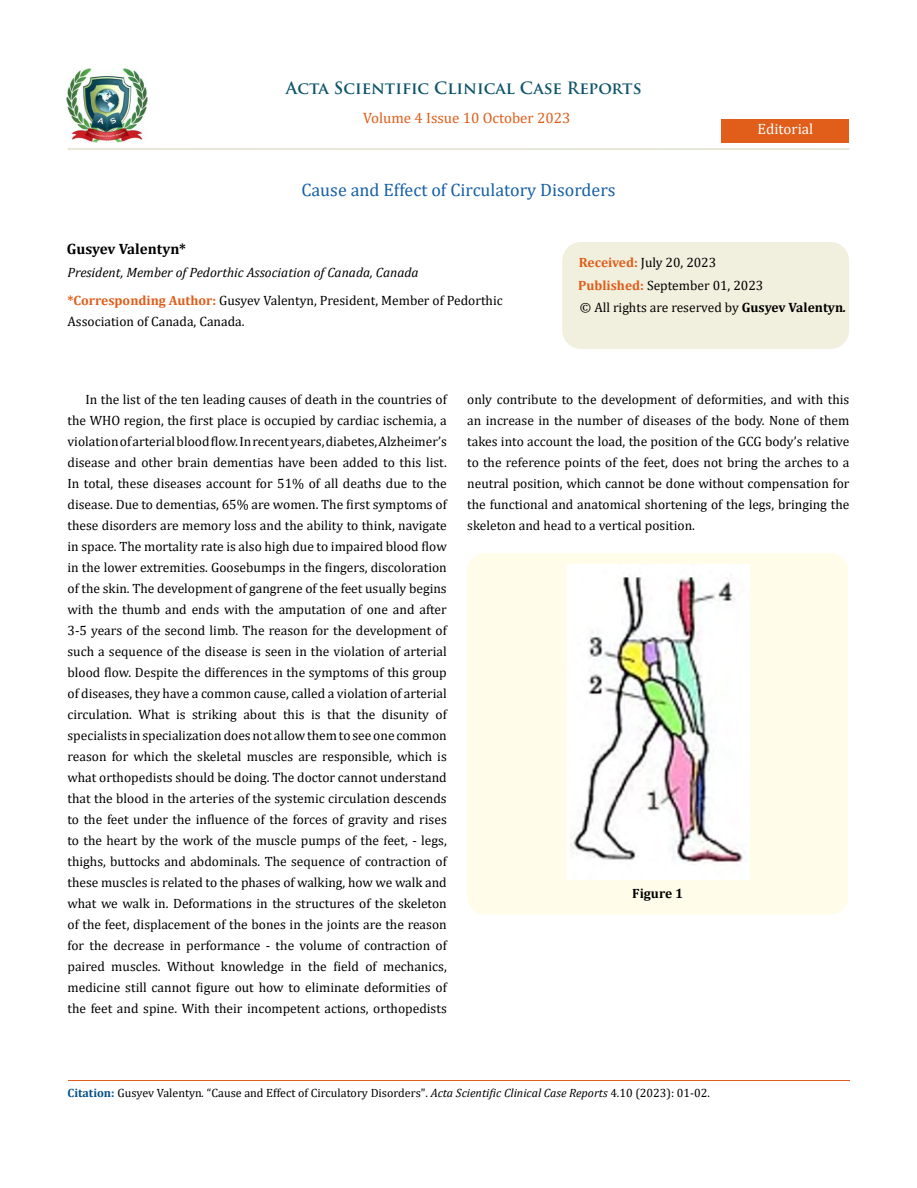
<style>
.page{position:relative;width:917px;height:1188px;background:#fff}
.page>*{position:absolute;margin:0;border:0;box-sizing:border-box;transform-origin:0 0}
.t1{font:18px "Cambria";color:#1560a6}
.t2{font:700 16.5px "Trajan Pro";color:#0e546a}
.t3{font:15px "Cambria";color:#e05d1a}
.t4{font:700 15px "Cambria";color:#000}
.t5{font:15px "Cambria";color:#fff}
.t6{font:13.5px/21px "Cambria";color:#000;text-align:justify}
.t7{font:italic 13.5px/27.6px "Cambria";color:#000}
.t8{font:700 13.5px "Cambria";color:#000}
.t9{font:12px "Cambria";color:#000}
.s1{font-weight:700;font-style:normal;color:#e05d1a}
.s2{font-style:normal}
.s3{font-weight:700;color:#e05d1a}
.s4{font-weight:700}
.s5{font-weight:700;font-style:italic}
.s6{font-weight:700;color:#035089}
.s7{font-style:italic}
</style>
<div class="page">
<img style="left:67px;top:68px;width:80px;height:74px">
<div style="left:721px;top:119px;width:128px;height:23px;background:#e05d1a"></div>
<div style="left:563px;top:243px;width:285px;height:105px;background:#f1f0de;border-radius:18px"></div>
<div style="left:562px;top:242px;width:287px;height:107px;border:2px solid #f1f0de;border-radius:18px"></div>
<div style="left:467px;top:553px;width:381px;height:362px;background:#fffde9;border-radius:18px"></div>
<img style="left:567px;top:565px;width:182px;height:314px">
<hr style="left:68px;top:1081px;width:781px;height:1px;background:#e05d1a">
<hr style="left:67px;top:148px;width:782px;height:2px;background:#e0dfcd">
<p class="t2" style="left:286px;top:77px;width:357px">Acta Scientific Clinical Case Reports</p>
<p class="t3" style="left:363px;top:109px;width:209px">Volume 4 Issue 10 October 2023</p>
<h1 class="t1" style="left:301px;top:180px;width:316px">Cause and Effect of Circulatory Disorders</h1>
<p class="t5" style="left:757px;top:120px;width:57px">Editorial</p>
<p class="t4" style="left:67px;top:239px;width:121px">Gusyev Valentyn*</p>
<p class="t7" style="left:67px;top:258px;width:437px">President, Member of Pedorthic Association of Canada, Canada <span class="s1">*Corresponding Author:</span> <span class="s2">Gusyev Valentyn, President, Member of Pedorthic</span></p>
<p class="t6" style="left:67px;top:310px;width:178px">Association of Canada, Canada.</p>
<p class="t6" style="left:578px;top:251px;width:187px;line-height:23px"><span class="s3">Received:</span> July 20, 2023<br><span class="s3">Published:</span> September 01, 2023</p>
<p class="t6" style="left:580px;top:297px;width:268px">© All rights are reserved by <span class="s4">Gusyev Valentyn</span><span class="s5">.</span></p>
<p class="t6" style="left:67px;top:389px;width:381px;text-indent:18px">In the list of the ten leading causes of death in the countries of the WHO region, the first place is occupied by cardiac ischemia, a violation of arterial blood flow. In recent years, diabetes, Alzheimer’s disease and other brain dementias have been added to this list.<br>In total, these diseases account for 51% of all deaths due to the disease. Due to dementias, 65% are women. The first symptoms of these disorders are memory loss and the ability to think, navigate in space. The mortality rate is also high due to impaired blood flow in the lower extremities. Goosebumps in the fingers, discoloration of the skin. The development of gangrene of the feet usually begins with the thumb and ends with the amputation of one and after 3-5 years of the second limb. The reason for the development of such a sequence of the disease is seen in the violation of arterial blood flow. Despite the differences in the symptoms of this group of diseases, they have a common cause, called a violation of arterial circulation. What is striking about this is that the disunity of specialists in specialization does not allow them to see one common reason for which the skeletal muscles are responsible, which is what orthopedists should be doing. The doctor cannot understand that the blood in the arteries of the systemic circulation descends to the feet under the influence of the forces of gravity and rises to the heart by the work of the muscle pumps of the feet, - legs, thighs, buttocks and abdominals. The sequence of contraction of these muscles is related to the phases of walking, how we walk and what we walk in. Deformations in the structures of the skeleton of the feet, displacement of the bones in the joints are the reason for the decrease in performance - the volume of contraction of paired muscles. Without knowledge in the field of mechanics, medicine still cannot figure out how to eliminate deformities of the feet and spine. With their incompetent actions, orthopedists</p>
<p class="t6" style="left:467px;top:389px;width:384px">only contribute to the development of deformities, and with this an increase in the number of diseases of the body. None of them takes into account the load, the position of the GCG body’s relative to the reference points of the feet, does not bring the arches to a neutral position, which cannot be done without compensation for the functional and anatomical shortening of the legs, bringing the skeleton and head to a vertical position.</p>
<p class="t8" style="left:632px;top:884px;width:52px">Figure 1</p>
<p class="t9" style="left:68px;top:1086px;width:644px"><span class="s6">Citation:</span> Gusyev Valentyn<span class="s7">.</span> “Cause and Effect of Circulatory Disorders". <span class="s7">Acta Scientific Clinical Case Reports</span> 4.10 (2023): 01-02.</p>
</div>
